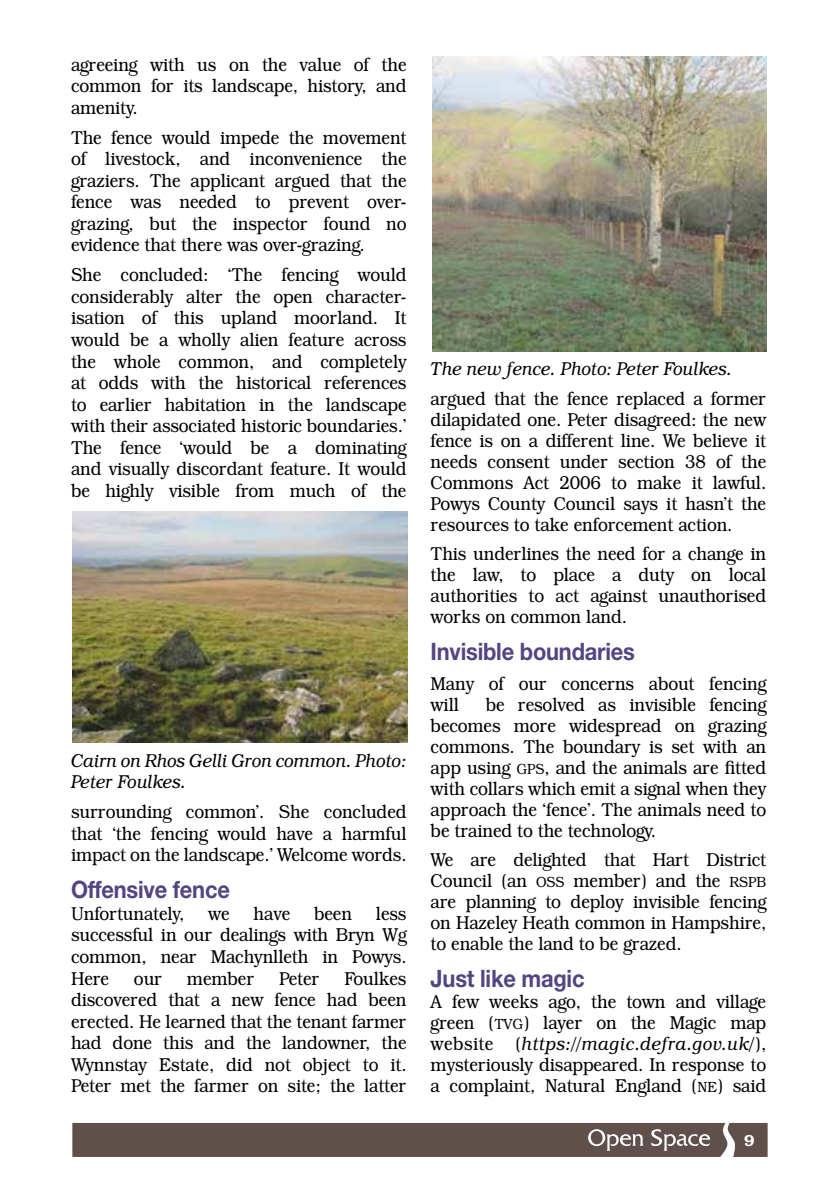
<style>
.page{position:relative;width:840px;height:1191px;background:#fff}
.page>*{position:absolute;margin:0;border:0;box-sizing:border-box;transform-origin:0 0}
.t1{font:700 24px "Helvetica Neue LT Std";letter-spacing:-.01em;color:#534581;scale:.91 1}
.t2{font:300 19px/21.6px "Bookman IT Cby BT";letter-spacing:-.01em;color:#000;text-align:justify;scale:.91 1}
.t3{font:italic 300 19px/21.6px "Bookman IT Cby BT";letter-spacing:-.01em;color:#000;scale:.91 1}
.t4{font:600 16px "Bookman IT Cby BT";color:#fff}
.s1{font-size:15px}
.s2{font-style:italic}
</style>
<div class="page">
<img style="left:72px;top:511px;width:335px;height:232px">
<img style="left:432px;top:57px;width:334px;height:294px">
<div style="left:72px;top:1123px;width:695px;height:34px;background:#5f504b"></div>
<p class="t2" style="left:71px;top:53px;width:370px">agreeing with us on the value of the common for its landscape, history, and amenity.</p>
<p class="t2" style="left:71px;top:127px;width:370px">The fence would impede the movement of livestock, and inconvenience the graziers. The applicant argued that the fence was needed to prevent over&shy;grazing, but the inspector found no evidence that there was over-grazing.</p>
<p class="t2" style="left:71px;top:264px;width:370px">She concluded: ‘The fencing would considerably alter the open character&shy;isation of this upland moorland. It would be a wholly alien feature across the whole common, and completely at odds with the historical references to earlier habitation in the landscape with their associated historic boundaries.’ The fence ‘would be a dominating and visually discordant feature. It would be highly visible from much of the</p>
<p class="t3" style="left:71px;top:749px;width:370px">Cairn on Rhos Gelli Gron common. Photo:<br>Peter Foulkes.</p>
<p class="t2" style="left:71px;top:801px;width:370px">surrounding common’. She concluded that ‘the fencing would have a harmful impact on the landscape.’ Welcome words.</p>
<p class="t1" style="left:71px;top:875px;width:176px">Offensive fence</p>
<p class="t2" style="left:71px;top:902px;width:126px">Unfortunately,</p>
<p class="t2" style="left:208px;top:902px;width:25px">we</p>
<p class="t2" style="left:253px;top:902px;width:42px">have</p>
<p class="t2" style="left:314px;top:902px;width:43px">been</p>
<p class="t2" style="left:71px;top:902px;width:370px;text-indent:305px">less successful in our dealings with Bryn Wg common, near Machynlleth in Powys.<br>Here</p>
<p class="t2" style="left:71px;top:967px;width:370px;text-indent:273px">Foulkes discovered that a new fence had been erected. He learned that the tenant farmer had done this and the landowner, the Wynnstay Estate, did not object to it.<br>Peter met the farmer on site; the latter</p>
<p class="t2" style="left:134px;top:967px;width:32px">our</p>
<p class="t2" style="left:187px;top:967px;width:75px">member</p>
<p class="t2" style="left:279px;top:967px;width:46px">Peter</p>
<p class="t3" style="left:430px;top:358px;width:332px">The new fence. Photo: Peter Foulkes.</p>
<p class="t2" style="left:430px;top:388px;width:370px;line-height:21px">argued that the fence replaced a former dilapidated one. Peter disagreed: the new fence is on a different line. We believe it needs consent under section 38 of the Commons Act 2006 to make it lawful.<br>Powys County Council says it hasn’t the resources to take enforcement action.</p>
<p class="t2" style="left:430px;top:543px;width:370px;line-height:21px">This underlines the need for a change in the law, to place a duty on local authorities to act against unauthorised works on common land.</p>
<p class="t1" style="left:430px;top:636px;width:226px">Invisible boundaries</p>
<p class="t2" style="left:430px;top:672px;width:370px;line-height:21px">Many of our concerns about fencing will</p>
<p class="t2" style="left:430px;top:693px;width:370px;line-height:21px;text-indent:55px">be resolved as invisible fencing becomes more widespread on grazing commons. The boundary is set with an app using <span class="s1">GPS</span>, and the animals are fitted with collars which emit a signal when they approach the ‘fence’. The animals need to be trained to the technology.</p>
<p class="t2" style="left:430px;top:849px;width:370px;line-height:21px">We are delighted that Hart District Council (an <span class="s1">OSS</span> member) and the <span class="s1">RSPB </span>are planning to deploy invisible fencing on Hazeley Heath common in Hampshire, to enable the land to be grazed.</p>
<p class="t1" style="left:430px;top:963px;width:170px">Just like magic</p>
<p class="t2" style="left:430px;top:991px;width:370px;line-height:21px">A few weeks ago, the town and village green (<span class="s1">TVG</span>) layer on the Magic map website (<span class="s2">https://magic.defra.gov.uk/</span>), mysteriously disappeared. In response to a complaint, Natural England (<span class="s1">NE</span>) said</p>
<p class="t4" style="left:743px;top:1130px;width:12px">9</p>
</div>
